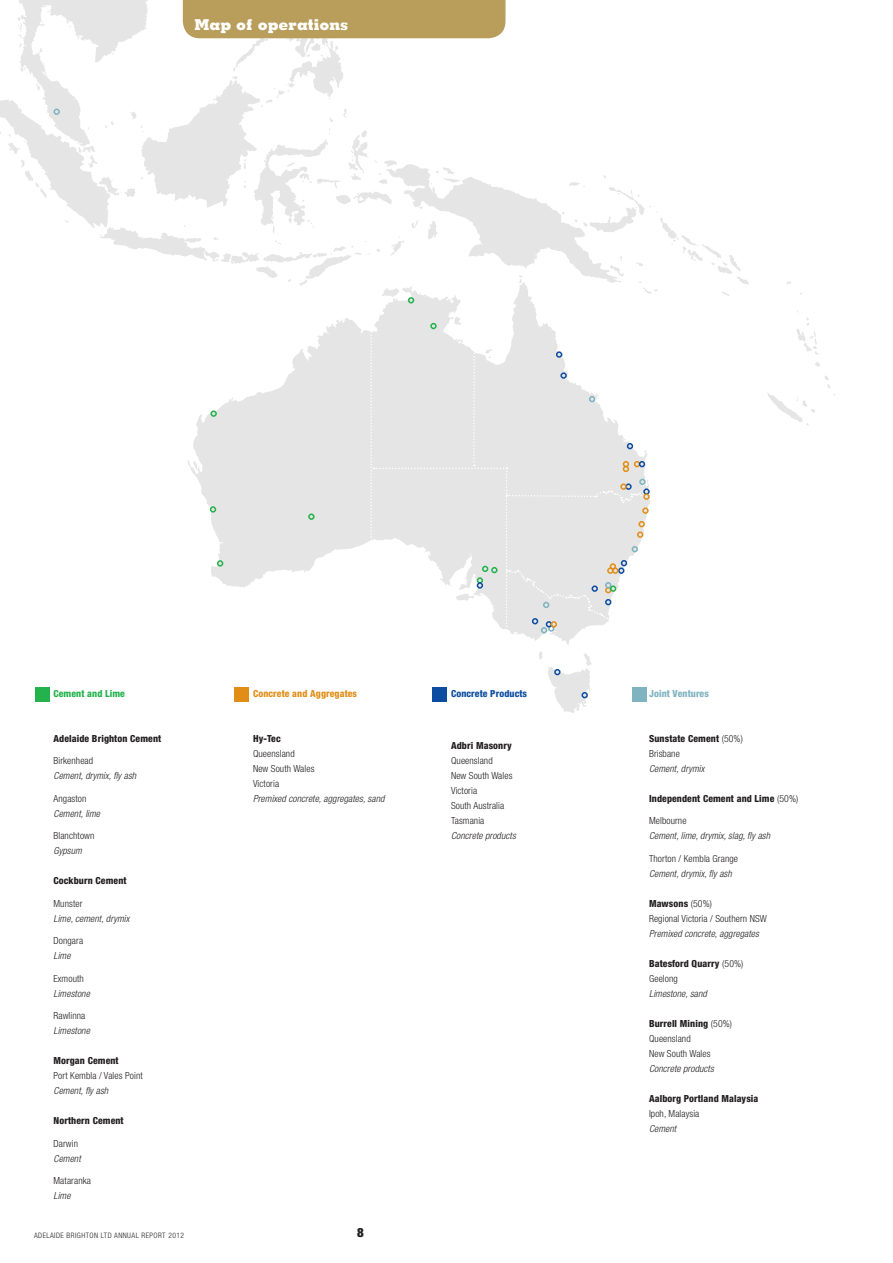
<style>
.page{position:relative;width:893px;height:1263px;background:#fff}
.page>*{position:absolute;margin:0;border:0;box-sizing:border-box;transform-origin:0 0}
.t1{font:800 15px "Memphis";color:#fff}
.t2{font:900 condensed 12.75px "Helvetica Neue";color:#231f20}
.t3{font:300 condensed 9.75px/15px "Helvetica Neue";letter-spacing:.01em;color:#231f20}
.t4{font:italic 300 condensed 9.75px "Helvetica Neue";letter-spacing:.01em;color:#231f20}
.t5{font:800 condensed 9.75px/15px "Helvetica Neue";letter-spacing:.01em;color:#231f20}
.t6{font:800 condensed 9.75px "Helvetica Neue";letter-spacing:.01em;color:#e18e17}
.t7{font:800 condensed 9.75px "Helvetica Neue";letter-spacing:.01em;color:#0d4da1}
.t8{font:800 condensed 9.75px "Helvetica Neue";letter-spacing:.01em;color:#23b24b}
.t9{font:800 condensed 9.75px "Helvetica Neue";letter-spacing:.01em;color:#7fb3c0}
.t10{font:300 condensed 7.5px "Helvetica Neue";letter-spacing:.06em;color:#231f20}
.s1{font-weight:300}
.s2{font-weight:800}
</style>
<div class="page">
<img style="left:0;top:0;width:835px;height:713px">
<div style="left:183px;top:0;width:322px;height:38px;background:#b99d5b"></div>
<svg style="left:554px;top:669px;width:6px;height:6px"></svg>
<div style="left:581px;top:692px;width:7px;height:6px;border:2px solid #0d4da1;border-radius:50%"></div>
<svg style="left:54px;top:109px;width:6px;height:6px"></svg>
<svg style="left:408px;top:297px;width:6px;height:6px"></svg>
<div style="left:430px;top:323px;width:7px;height:6px;border:2px solid #23b24b;border-radius:50%"></div>
<div style="left:210px;top:410px;width:7px;height:7px;border:2px solid #23b24b;border-radius:50%"></div>
<div style="left:210px;top:506px;width:6px;height:7px;border:2px solid #23b24b;border-radius:50%"></div>
<div style="left:217px;top:560px;width:6px;height:7px;border:2px solid #23b24b;border-radius:50%"></div>
<div style="left:308px;top:513px;width:7px;height:7px;border:2px solid #23b24b;border-radius:50%"></div>
<div style="left:35px;top:687px;width:14px;height:14px;background:#23b24b"></div>
<div style="left:235px;top:687px;width:14px;height:14px;background:#e18e17"></div>
<div style="left:433px;top:687px;width:14px;height:14px;background:#0d4da1"></div>
<div style="left:632px;top:687px;width:14px;height:14px;background:#7fb3c0"></div>
<svg style="left:370px;top:325px;width:280px;height:308px"></svg>
<h1 class="t1" style="left:194px;top:15px;width:155px">Map of operations</h1>
<p class="t8" style="left:54px;top:687px;width:73px">Cement and Lime</p>
<p class="t5" style="left:54px;top:730px;width:109px">Adelaide Brighton Cement</p>
<p class="t3" style="left:54px;top:753px;width:41px">Birkenhead</p>
<p class="t4" style="left:54px;top:770px;width:84px">Cement, drymix, fly ash</p>
<p class="t3" style="left:54px;top:790px;width:34px">Angaston</p>
<p class="t4" style="left:54px;top:807px;width:48px">Cement, lime</p>
<p class="t3" style="left:54px;top:828px;width:42px">Blanchtown</p>
<p class="t4" style="left:54px;top:845px;width:30px">Gypsum</p>
<p class="t5" style="left:54px;top:873px;width:75px">Cockburn Cement</p>
<p class="t3" style="left:54px;top:895px;width:30px">Munster</p>
<p class="t4" style="left:54px;top:912px;width:77px">Lime, cement, drymix</p>
<p class="t3" style="left:54px;top:933px;width:31px">Dongara</p>
<p class="t4" style="left:54px;top:950px;width:19px">Lime</p>
<p class="t3" style="left:54px;top:970px;width:32px">Exmouth</p>
<p class="t4" style="left:54px;top:987px;width:38px">Limestone</p>
<p class="t3" style="left:54px;top:1008px;width:33px">Rawlinna</p>
<p class="t4" style="left:54px;top:1025px;width:38px">Limestone</p>
<p class="t5" style="left:54px;top:1053px;width:67px">Morgan Cement</p>
<p class="t3" style="left:54px;top:1068px;width:91px">Port Kembla / Vales Point</p>
<p class="t4" style="left:54px;top:1085px;width:56px">Cement, fly ash</p>
<p class="t5" style="left:54px;top:1113px;width:72px">Northern Cement</p>
<p class="t3" style="left:54px;top:1135px;width:26px">Darwin</p>
<p class="t4" style="left:54px;top:1152px;width:29px">Cement</p>
<p class="t3" style="left:54px;top:1173px;width:39px">Mataranka</p>
<p class="t4" style="left:54px;top:1190px;width:19px">Lime</p>
<p class="t6" style="left:253px;top:687px;width:106px">Concrete and Aggregates</p>
<p class="t5" style="left:253px;top:730px;width:29px">Hy-Tec</p>
<p class="t3" style="left:253px;top:745px;width:63px">Queensland<br>New South Wales<br>Victoria</p>
<p class="t4" style="left:253px;top:792px;width:133px">Premixed concrete, aggregates, sand</p>
<p class="t10" style="left:34px;top:1230px;width:152px">ADELAIDE BRIGHTON LTD ANNUAL REPORT 2012</p>
<h2 class="t2" style="left:357px;top:1225px;width:8px">8</h2>
<p class="t7" style="left:451px;top:687px;width:78px">Concrete Products</p>
<p class="t5" style="left:451px;top:738px;width:62px">Adbri Masonry</p>
<p class="t3" style="left:451px;top:753px;width:63px">Queensland<br>New South Wales<br>Victoria<br>South Australia<br>Tasmania</p>
<p class="t4" style="left:451px;top:830px;width:66px">Concrete products</p>
<p class="t9" style="left:649px;top:687px;width:61px">Joint Ventures</p>
<p class="t5" style="left:649px;top:730px;width:95px">Sunstate Cement <span class="s1">(50%)<br>Brisbane</span></p>
<p class="t4" style="left:649px;top:762px;width:57px">Cement, drymix</p>
<p class="t5" style="left:649px;top:790px;width:151px">Independent Cement and Lime <span class="s1">(50%)</span></p>
<p class="t3" style="left:649px;top:813px;width:39px">Melbourne</p>
<p class="t4" style="left:649px;top:830px;width:123px">Cement, lime, drymix, slag, fly ash</p>
<p class="t3" style="left:649px;top:850px;width:90px">Thorton / Kembla Grange</p>
<p class="t4" style="left:649px;top:867px;width:84px">Cement, drymix, fly ash</p>
<p class="t3" style="left:649px;top:895px;width:119px"><span class="s2">Mawsons</span> (50%)<br>Regional Victoria / Southern NSW</p>
<p class="t4" style="left:649px;top:927px;width:111px">Premixed concrete, aggregates</p>
<p class="t5" style="left:649px;top:955px;width:96px">Batesford Quarry <span class="s1">(50%)<br>Geelong</span></p>
<p class="t4" style="left:649px;top:987px;width:59px">Limestone, sand</p>
<p class="t3" style="left:649px;top:1015px;width:85px"><span class="s2">Burrell Mining</span> (50%)<br>Queensland<br>New South Wales</p>
<p class="t4" style="left:649px;top:1062px;width:66px">Concrete products</p>
<p class="t5" style="left:649px;top:1090px;width:111px">Aalborg Portland Malaysia</p>
<p class="t3" style="left:649px;top:1105px;width:52px">Ipoh, Malaysia</p>
<p class="t4" style="left:649px;top:1122px;width:29px">Cement</p>
</div>
